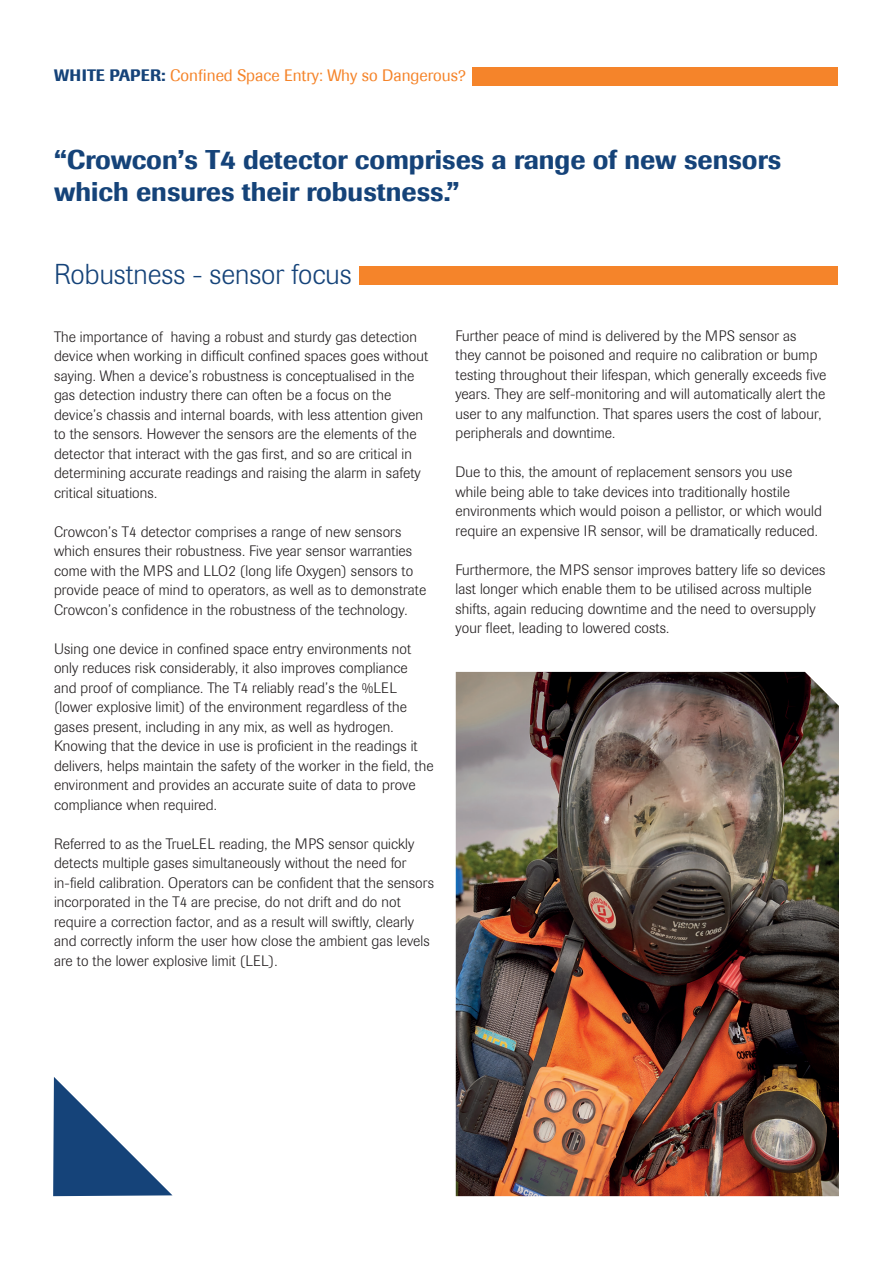
<style>
.page{position:relative;width:893px;height:1263px;background:#fff}
.page>*{position:absolute;margin:0;border:0;box-sizing:border-box;transform-origin:0 0}
.t1{font:300 28.5px "Imago";color:#154379}
.t2{font:500 27px/32.4px "Imago";color:#154379}
.t3{font:16.5px "Imago";color:#f5842a}
.t4{font:300 15px/19.5px "Imago";letter-spacing:.01em;color:#231f20}
.s1{font-weight:500;color:#154379}
</style>
<div class="page">
<img style="left:456px;top:672px;width:383px;height:524px">
<div style="left:359px;top:267px;width:479px;height:18px;background:#f5842a"></div>
<svg style="left:53px;top:1077px;width:119px;height:119px"></svg>
<div style="left:472px;top:67px;width:366px;height:18px;background:#f5842a"></div>
<p class="t3" style="left:54px;top:66px;width:413px"><span class="s1">WHITE PAPER:</span> Confined Space Entry: Why so Dangerous?</p>
<h2 class="t2" style="left:54px;top:143px;width:729px">“Crowcon’s T4 detector comprises a range of new sensors which ensures their robustness.”</h2>
<h1 class="t1" style="left:54px;top:258px;width:299px">Robustness - sensor focus</h1>
<p class="t4" style="left:54px;top:327px;width:376px">The importance of having a robust and sturdy gas detection device when working in difficult confined spaces goes without saying. When a device’s robustness is conceptualised in the gas detection industry there can often be a focus on the device’s chassis and internal boards, with less attention given to the sensors. However the sensors are the elements of the detector that interact with the gas first, and so are critical in determining accurate readings and raising the alarm in safety critical situations.</p>
<p class="t4" style="left:54px;top:522px;width:374px">Crowcon’s T4 detector comprises a range of new sensors which ensures their robustness. Five year sensor warranties come with the MPS and LLO2 (long life Oxygen) sensors to provide peace of mind to operators, as well as to demonstrate Crowcon’s confidence in the robustness of the technology.</p>
<p class="t4" style="left:54px;top:639px;width:381px">Using one device in confined space entry environments not only reduces risk considerably, it also improves compliance and proof of compliance. The T4 reliably read’s the %LEL (lower explosive limit) of the environment regardless of the gases present, including in any mix, as well as hydrogen.<br>Knowing that the device in use is proficient in the readings it delivers, helps maintain the safety of the worker in the field, the environment and provides an accurate suite of data to prove compliance when required.</p>
<p class="t4" style="left:54px;top:834px;width:381px">Referred to as the TrueLEL reading, the MPS sensor quickly detects multiple gases simultaneously without the need for in-field calibration. Operators can be confident that the sensors incorporated in the T4 are precise, do not drift and do not require a correction factor, and as a result will swiftly, clearly and correctly inform the user how close the ambient gas levels are to the lower explosive limit (LEL).</p>
<p class="t4" style="left:455px;top:326px;width:372px">Further peace of mind is delivered by the MPS sensor as<br>they cannot be poisoned and require no calibration or bump testing throughout their lifespan, which generally exceeds five years. They are self-monitoring and will automatically alert the user to any malfunction. That spares users the cost of labour, peripherals and downtime.</p>
<p class="t4" style="left:455px;top:463px;width:368px">Due to this, the amount of replacement sensors you use while being able to take devices into traditionally hostile environments which would poison a pellistor, or which would require an expensive IR sensor, will be dramatically reduced.</p>
<p class="t4" style="left:455px;top:560px;width:371px">Furthermore, the MPS sensor improves battery life so devices last longer which enable them to be utilised across multiple shifts, again reducing downtime and the need to oversupply your fleet, leading to lowered costs.</p>
</div>
